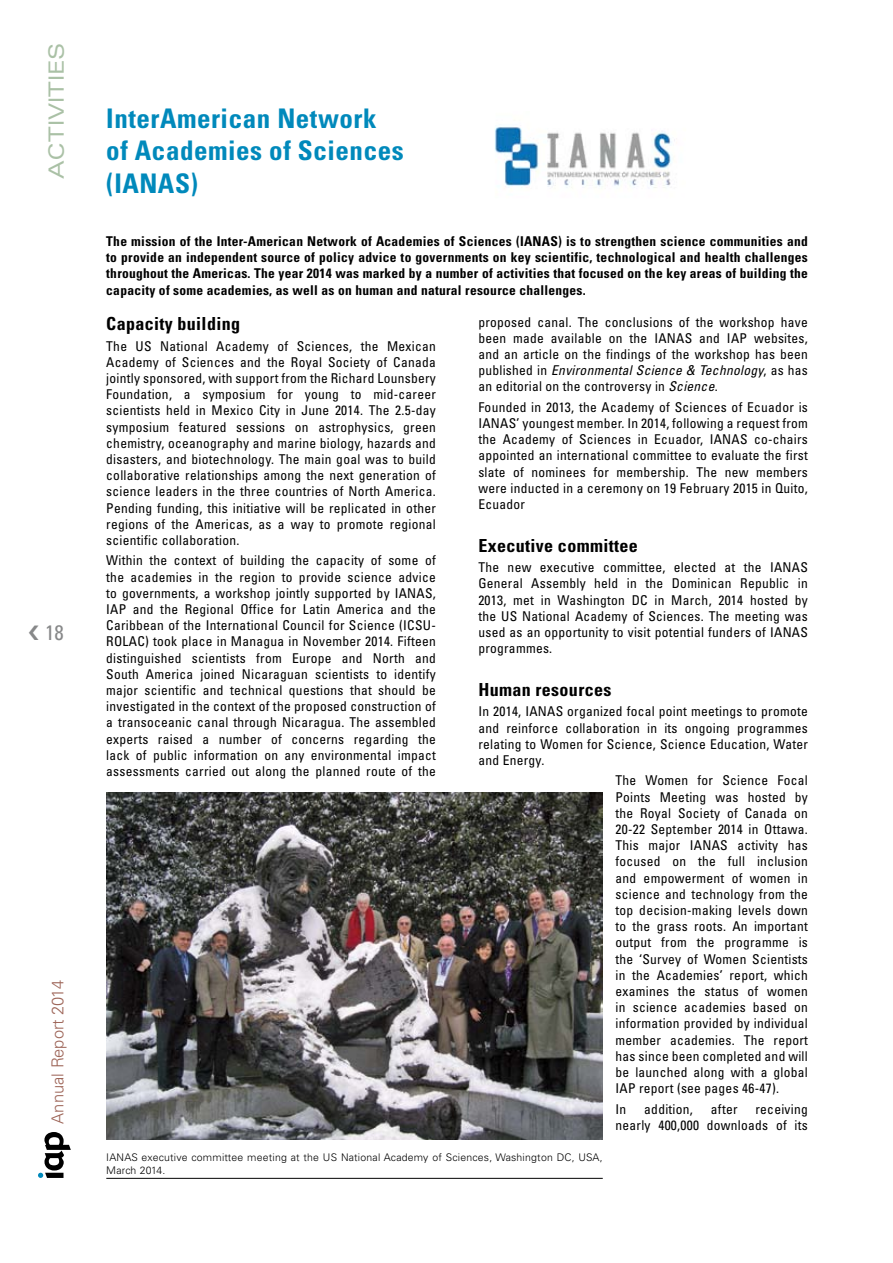
<style>
.page{position:relative;width:893px;height:1263px;background:#fff}
.page>*{position:absolute;margin:0;border:0;box-sizing:border-box;transform-origin:0 0}
.t1{font:700 condensed 27px/32.4px "Univers";letter-spacing:.02em;color:#0089bb}
.t2{font:expanded 21px "Univers";color:#aac1a6}
.t3{font:condensed 21px "Univers";color:#878889}
.t4{font:700 condensed 18px "Univers";letter-spacing:.02em;color:#000}
.t5{font:300 16.5px "Univers";color:#9d6457}
.t6{font:condensed 13.5px/16.2px "Univers";letter-spacing:.02em;color:#000;text-align:justify}
.t7{font:700 condensed 13.5px/16.2px "Univers";letter-spacing:.02em;color:#000;text-align:justify}
.t8{font:300 10.5px/12.6px "Univers";letter-spacing:.02em;color:#000}
.s1{font-style:italic}
</style>
<div class="page">
<svg style="left:38px;top:1132px;width:33px;height:46px"></svg>
<img style="left:495px;top:126px;width:180px;height:62px">
<img style="left:106px;top:792px;width:497px;height:348px">
<hr style="left:106px;top:1178px;width:497px;height:1px;background:#000">
<h2 class="t2" style="left:44px;top:179px;width:138px;rotate:-90deg">ACTIVITIES</h2>
<h2 class="t3" style="left:45px;top:619px;width:20px">18</h2>
<p class="t5" style="left:48px;top:1123px;width:145px;rotate:-90deg">Annual Report 2014</p>
<h1 class="t1" style="left:106px;top:102px;width:299px">InterAmerican Network of Academies of Sciences (IANAS)</h1>
<p class="t7" style="left:106px;top:233px;width:703px">The mission of the Inter-American Network of Academies of Sciences (IANAS) is to strengthen science communities and to provide an independent source of policy advice to governments on key scientific, technological and health challenges throughout the Americas. The year 2014 was marked by a number of activities that focused on the key areas of building the capacity of some academies, as well as on human and natural resource challenges.</p>
<p class="t6" style="left:478px;top:313px;width:331px">proposed canal. The conclusions of the workshop have been made available on the IANAS and IAP websites, and an article on the findings of the workshop has been published in <span class="s1">Environmental Science &amp; Technology</span>, as has an editorial on the controversy in <span class="s1">Science</span>.</p>
<p class="t6" style="left:478px;top:399px;width:331px">Founded in 2013, the Academy of Sciences of Ecuador is IANAS’ youngest member. In 2014, following a request from the Academy of Sciences in Ecuador, IANAS co-chairs appointed an international committee to evaluate the first slate of nominees for membership. The new members were inducted in a ceremony on 19 February 2015 in Quito, Ecuador</p>
<h3 class="t4" style="left:478px;top:534px;width:161px">Executive committee</h3>
<p class="t6" style="left:478px;top:559px;width:331px">The new executive committee, elected at the IANAS General Assembly held in the Dominican Republic in 2013, met in Washington DC in March, 2014 hosted by the US National Academy of Sciences. The meeting was used as an opportunity to visit potential funders of IANAS programmes.</p>
<h3 class="t4" style="left:478px;top:678px;width:135px">Human resources</h3>
<p class="t6" style="left:478px;top:703px;width:331px">In 2014, IANAS organized focal point meetings to promote and reinforce collaboration in its ongoing programmes relating to Women for Science, Science Education, Water and Energy.</p>
<p class="t6" style="left:615px;top:772px;width:194px">The Women for Science Focal Points Meeting was hosted by the Royal Society of Canada on 20-22 September 2014 in Ottawa.<br>This major IANAS activity has focused on the full inclusion and empowerment of women in science and technology from the top decision-making levels down to the grass roots. An important output from the programme is the ‘Survey of Women Scientists in the Academies’ report, which examines the status of women in science academies based on information provided by individual member academies. The report has since been completed and will be launched along with a global IAP report (see pages 46-47).</p>
<p class="t6" style="left:615px;top:1100px;width:12px">In</p>
<p class="t6" style="left:644px;top:1100px;width:50px">addition,</p>
<p class="t6" style="left:711px;top:1100px;width:28px">after</p>
<h3 class="t4" style="left:106px;top:313px;width:135px">Capacity building</h3>
<p class="t6" style="left:106px;top:337px;width:331px">The US National Academy of Sciences, the Mexican Academy of Sciences and the Royal Society of Canada jointly sponsored, with support from the Richard Lounsbery Foundation, a symposium for young to mid-career scientists held in Mexico City in June 2014. The 2.5-day symposium featured sessions on astrophysics, green chemistry, oceanography and marine biology, hazards and disasters, and biotechnology. The main goal was to build collaborative relationships among the next generation of science leaders in the three countries of North America.<br>Pending funding, this initiative will be replicated in other regions of the Americas, as a way to promote regional scientific collaboration.</p>
<p class="t6" style="left:106px;top:552px;width:331px">Within the context of building the capacity of some of the academies in the region to provide science advice to governments, a workshop jointly supported by IANAS, IAP and the Regional Office for Latin America and the Caribbean of the International Council for Science (ICSU-ROLAC) took place in Managua in November 2014. Fifteen distinguished scientists from Europe and North and South America joined Nicaraguan scientists to identify major scientific and technical questions that should be investigated in the context of the proposed construction of a transoceanic canal through Nicaragua. The assembled experts raised a number of concerns regarding the lack of public information on any environmental impact assessments carried out along the planned route of the</p>
<p class="t6" style="left:615px;top:1100px;width:194px;text-align:right">receiving<br>nearly 400,000 downloads of its</p>
<p class="t8" style="left:106px;top:1151px;width:498px">IANAS executive committee meeting at the US National Academy of Sciences, Washington DC, USA,<br>March 2014.</p>
</div>
